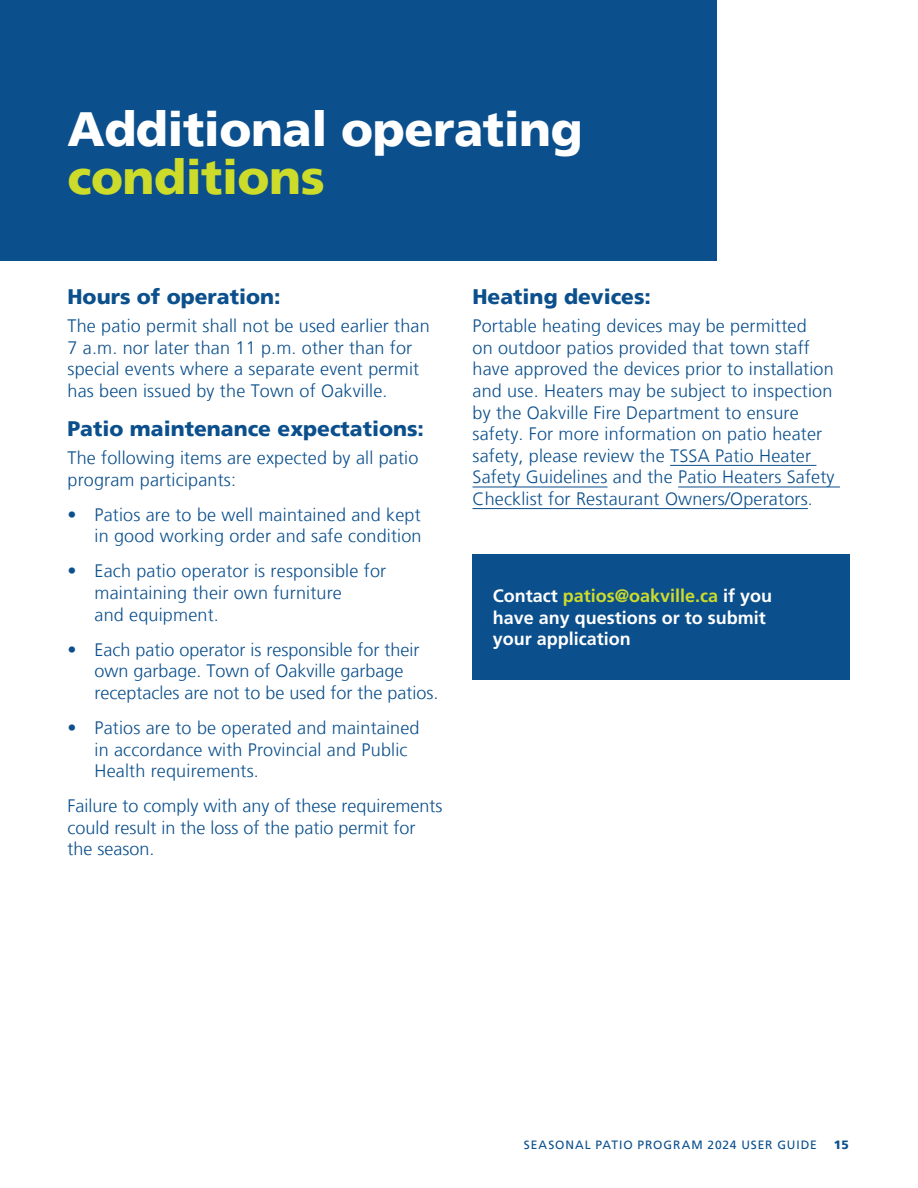
<style>
.page{position:relative;width:918px;height:1188px;background:#fff}
.page>*{position:absolute;margin:0;border:0;box-sizing:border-box;transform-origin:0 0}
.t1{font:900 48px/48px "Frutiger";letter-spacing:-.01em;color:#fff}
.t2{font:900 21px "Frutiger";color:#0b4f8c}
.Paragraph{font:300 18px/21.6px "Frutiger";letter-spacing:.01em;color:#0b4f8c}
.Paragraph-2{font:700 18px/21.6px "Frutiger LT Std";color:#fff}
.t3{font:12px "Frutiger";letter-spacing:.075em;color:#0b4f8c}
.t4{font:900 12px "Frutiger";color:#0b4f8c}
.s1{color:#cddc2b}
</style>
<div class="page">
<div style="left:0;top:0;width:717px;height:260px;background:#0b4f8c"></div>
<hr style="left:670px;top:465px;width:146px;height:1px;background:#0b4f8c">
<hr style="left:472px;top:487px;width:136px;height:1px;background:#0b4f8c">
<hr style="left:678px;top:487px;width:162px;height:1px;background:#0b4f8c">
<hr style="left:472px;top:508px;width:336px;height:1px;background:#0b4f8c">
<div style="left:472px;top:554px;width:378px;height:126px;background:#0b4f8c"></div>
<h1 class="t1" style="left:68px;top:105px;width:517px">Additional operating <span class="s1">conditions</span></h1>
<h3 class="t2" style="left:68px;top:284px;width:215px">Hours of operation:</h3>
<p class="Paragraph" style="left:68px;top:315px;width:364px">The patio permit shall not be used earlier than 7 a.m. nor later than 11 p.m. other than for special events where a separate event permit has been issued by the Town of Oakville.</p>
<h3 class="t2" style="left:68px;top:416px;width:358px">Patio maintenance expectations:</h3>
<p class="Paragraph" style="left:68px;top:447px;width:352px">The following items are expected by all patio program participants:</p>
<p class="Paragraph" style="left:68px;top:504px;width:356px;text-align:right">• Patios are to be well maintained and kept in good working order and safe condition</p>
<p class="Paragraph" style="left:94px;top:561px;width:293px;text-indent:-27px">• Each patio operator is responsible for maintaining their own furniture<br>and equipment.</p>
<p class="Paragraph" style="left:94px;top:639px;width:346px;text-indent:-27px">• Each patio operator is responsible for their own garbage. Town of Oakville garbage receptacles are not to be used for the patios.</p>
<p class="Paragraph" style="left:94px;top:717px;width:327px;text-indent:-27px">• Patios are to be operated and maintained in accordance with Provincial and Public<br>Health requirements.</p>
<p class="Paragraph" style="left:68px;top:796px;width:377px">Failure to comply with any of these requirements could result in the loss of the patio permit for the season.</p>
<h3 class="t2" style="left:472px;top:284px;width:180px">Heating devices:</h3>
<p class="Paragraph" style="left:472px;top:315px;width:364px">Portable heating devices may be permitted<br>on outdoor patios provided that town staff have approved the devices prior to installation and use. Heaters may be subject to inspection by the Oakville Fire Department to ensure safety. For more information on patio heater safety, please review the TSSA Patio Heater Safety Guidelines and the Patio Heaters Safety Checklist for Restaurant Owners/Operators.</p>
<p class="Paragraph-2" style="left:493px;top:585px;width:281px">Contact <span class="s1">patios@oakville.ca</span> if you have any questions or to submit your application</p>
<p class="t3" style="left:524px;top:1138px;width:294px">SEASONAL PATIO PROGRAM 2024 USER GUIDE</p>
<p class="t4" style="left:834px;top:1138px;width:17px">15</p>
</div>
